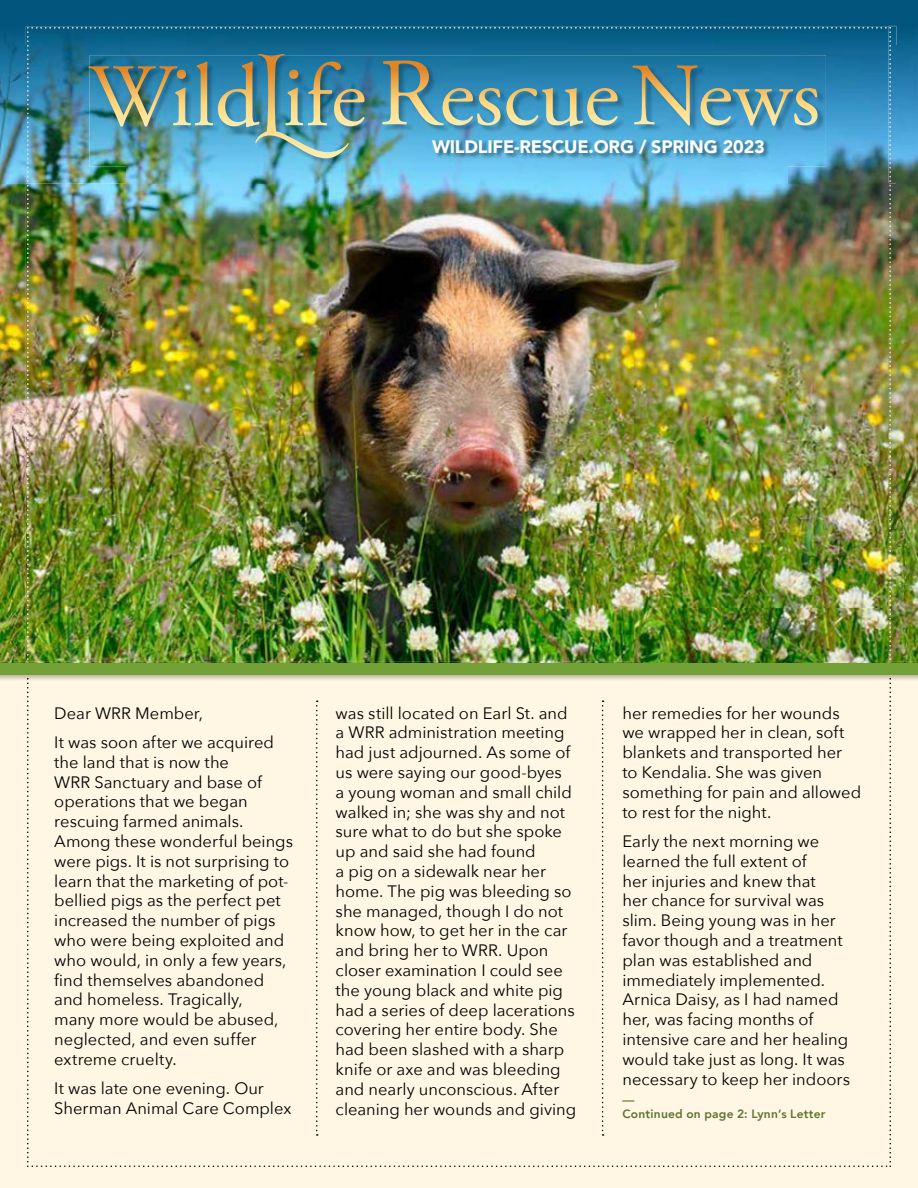
<style>
.page{position:relative;width:918px;height:1188px;background:#fff7e3}
.page>*{position:absolute;margin:0;border:0;box-sizing:border-box;transform-origin:0 0}
.t1{font:900 18px "Avenir";letter-spacing:-.01em;color:#fff}
.t2{font:16.5px/19.8px "Avenir Next";color:#000}
.t3{font:800 12px/14.4px "Avenir";letter-spacing:.02em;color:#5f7334}
</style>
<div class="page">
<img style="left:0;top:184px;width:918px;height:496px">
<div style="left:0;top:0;width:918px;height:45px;background:#02557d"></div>
<img style="left:0;top:45px;width:26px;height:139px">
<img style="left:896px;top:45px;width:22px;height:139px">
<img style="left:26px;top:184px;width:862px;height:478px">
<img style="left:26px;top:26px;width:100px;height:158px">
<img style="left:126px;top:26px;width:762px;height:52px">
<img style="left:788px;top:78px;width:100px;height:106px">
<img style="left:126px;top:166px;width:662px;height:18px">
<img style="left:27px;top:32px;width:1px;height:109px">
<img style="left:27px;top:185px;width:1px;height:110px">
<img style="left:777px;top:27px;width:110px;height:1px">
<img style="left:896px;top:184px;width:1px;height:478px">
<img style="left:888px;top:184px;width:8px;height:478px">
<img style="left:888px;top:26px;width:8px;height:158px">
<img style="left:890px;top:32px;width:1px;height:109px">
<img style="left:890px;top:185px;width:1px;height:110px">
<img style="left:89px;top:55px;width:737px;height:111px">
<img style="left:88px;top:54px;width:261px;height:104px">
<svg style="left:382px;top:61px;width:436px;height:65px;background:#5794a6"></svg>
<svg style="left:27px;top:662px;width:870px;height:505px"></svg>
<div style="left:0;top:663px;width:918px;height:12px;background:#74a137"></div>
<img style="left:432px;top:138px;width:338px;height:22px">
<p class="t1" style="left:432px;top:131px;width:334px">WILDLIFE-RESCUE.ORG / SPRING 2023</p>
<p class="t2" style="left:54px;top:697px;width:221px;line-height:29.5px">Dear WRR Member,<br>It was soon after we acquired</p>
<p class="t2" style="left:54px;top:751px;width:240px">the land that is now the<br>WRR Sanctuary and base of operations that we began rescuing farmed animals.<br>Among these wonderful beings were pigs. It is not surprising to learn that the marketing of pot&shy;bellied pigs as the perfect pet increased the number of pigs who were being exploited and who would, in only a few years, find themselves abandoned and homeless. Tragically,<br>many more would be abused, neglected, and even suffer extreme cruelty.</p>
<p class="t2" style="left:54px;top:1078px;width:239px">It was late one evening. Our<br>Sherman Animal Care Complex</p>
<p class="t2" style="left:336px;top:702px;width:242px">was still located on Earl St. and a WRR administration meeting had just adjourned. As some of us were saying our good-byes<br>a young woman and small child walked in; she was shy and not sure what to do but she spoke up and said she had found<br>a pig on a sidewalk near her home. The pig was bleeding so she managed, though I do not know how, to get her in the car and bring her to WRR. Upon closer examination I could see the young black and white pig had a series of deep lacerations covering her entire body. She had been slashed with a sharp knife or axe and was bleeding and nearly unconscious. After cleaning her wounds and giving</p>
<p class="t2" style="left:622px;top:702px;width:240px">her remedies for her wounds we wrapped her in clean, soft blankets and transported her to Kendalia. She was given something for pain and allowed to rest for the night.</p>
<p class="t2" style="left:622px;top:831px;width:229px">Early the next morning we learned the full extent of<br>her injuries and knew that<br>her chance for survival was slim. Being young was in her favor though and a treatment plan was established and immediately implemented.<br>Arnica Daisy, as I had named her, was facing months of intensive care and her healing would take just as long. It was necessary to keep her indoors</p>
<p class="t3" style="left:622px;top:1093px;width:205px">—<br>Continued on page 2: Lynn’s Letter</p>
</div>
